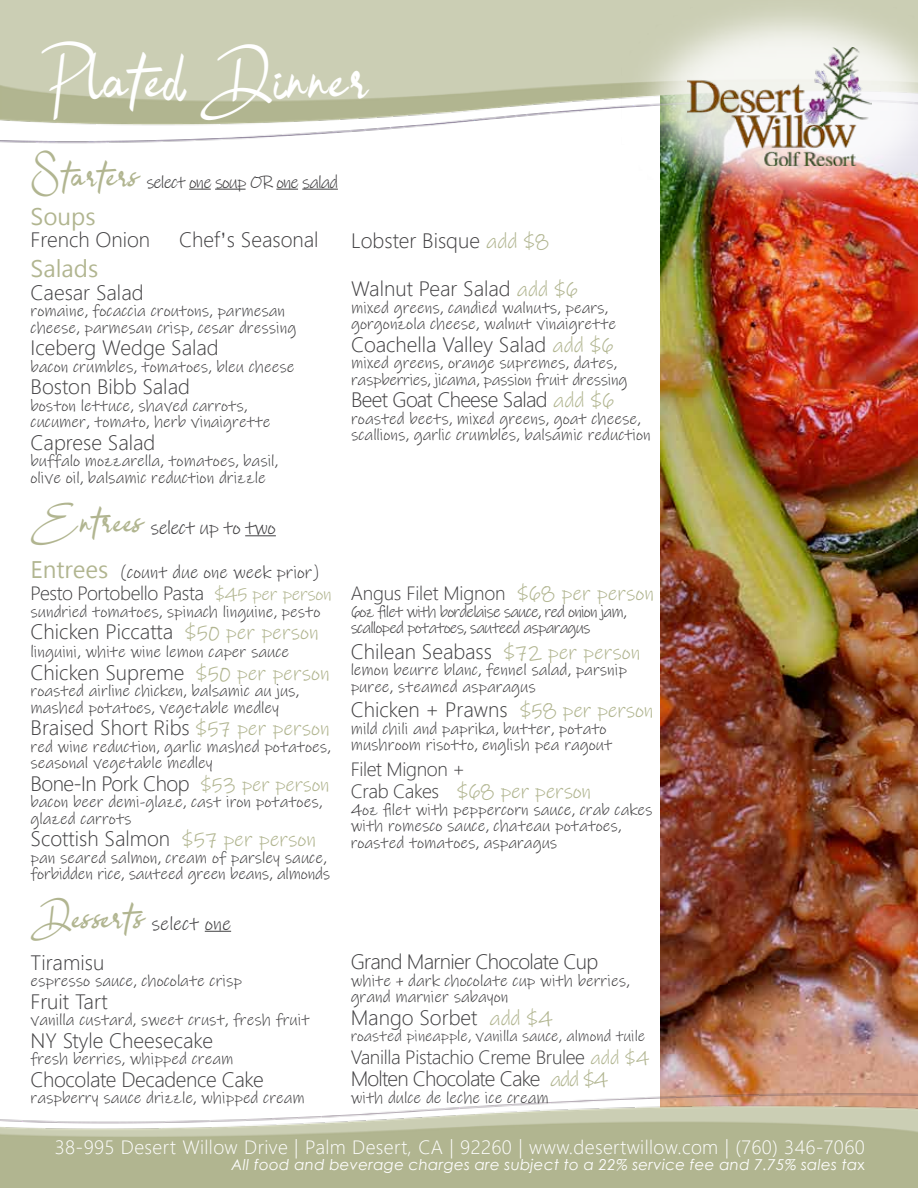
<style>
.page{position:relative;width:918px;height:1188px;background:#fff}
.page>*{position:absolute;margin:0;border:0;box-sizing:border-box;transform-origin:0 0}
.t1{font:45px "Bulgatti";letter-spacing:.05em;color:#fff}
.t2{font:22.5px "Microsoft Jheng Hei";color:#b1b590}
.t3{font:21px "Ink Free";letter-spacing:-.01em;color:#b1b590}
.t4{font:19.5px "Microsoft Jheng Hei UI Light";color:#414042}
.t5{font:300 19.5px "Microsoft Jheng Hei";color:#414042}
.t6{font:19.5px "Microsoft Jheng Hei UI Light";letter-spacing:-.035em;color:#414042}
.t7{font:300 19.5px "Microsoft Jheng Hei";letter-spacing:-.03em;color:#414042}
.t8{font:19.5px "Microsoft Jheng Hei UI Light";letter-spacing:-.04em;color:#414042}
.t9{font:19.5px "Microsoft Jheng Hei UI Light";letter-spacing:-.02em;color:#414042}
.t10{font:19.5px "Ink Free";letter-spacing:-.03em;color:#414042}
.t11{font:19.5px "Ink Free";color:#414042}
.t12{font:300 18px "Microsoft Jheng Hei";letter-spacing:.02em;color:#fff}
.t13{font:300 18px "Microsoft Jheng Hei";letter-spacing:-.02em;color:#414042}
.t14{font:18px "Microsoft Jheng Hei UI Light";letter-spacing:-.02em;color:#414042}
.t15{font:18px "Ink Free";letter-spacing:-.05em;color:#414042}
.t16{font:18px "Ink Free";color:#414042}
.t17{font:16.5px/16.5px "Ink Free";color:#414042}
.t18{font:16.5px/16.5px "Ink Free";letter-spacing:-.05em;color:#414042}
.t19{font:16.5px/16.5px "Ink Free";letter-spacing:-.02em;color:#414042}
.t20{font:15.75px "Ink Free";color:#414042}
.t21{font:italic 15px "Century Gothic";letter-spacing:.02em;color:#fff}
.s1{font-family:"Bulgatti";font-size:25.5px;color:#b1b590}
.s2{font-family:"Century Gothic";font-weight:400}
.s3{font-family:"Microsoft Jheng Hei";font-size:22.5px;color:#b1b590}
.s4{font-family:"Ink Free";font-weight:400;font-size:18.75px;color:#b1b590}
.s5{font-family:"Ink Free";font-weight:400;font-size:21px;color:#b1b590}
.s6{font-size:17.25px}
.s7{font-family:"Ink Free";font-weight:400;font-size:20.25px;color:#b1b590}
.s8{font-family:"Ink Free";font-size:21px;color:#b1b590}
.s9{font-family:"Microsoft Jheng Hei UI Light";font-size:18px;color:#414042}
.s10{font-family:"Ink Free";font-size:19.5px;color:#b1b590}
.s11{font-style:normal}
</style>
<div class="page">
<img style="left:661px;top:269px;width:257px;height:820px">
<img style="left:1px;top:1089px;width:917px;height:99px">
<img style="left:569px;top:0;width:349px;height:269px">
<img style="left:688px;top:48px;width:183px;height:118px">
<svg style="left:189px;top:189px;width:22px;height:1px"></svg>
<hr style="left:215px;top:189px;width:31px;height:1px;background:#414042">
<svg style="left:276px;top:189px;width:22px;height:1px"></svg>
<hr style="left:302px;top:189px;width:36px;height:1px;background:#414042">
<hr style="left:245px;top:535px;width:31px;height:1px;background:#414042">
<svg style="left:205px;top:931px;width:26px;height:1px"></svg>
<hr style="left:584px;top:196px;width:45px;height:1px;background:#fff">
<h1 class="t1" style="left:40px;top:59px;width:330px">P lated Dinner</h1>
<p class="t15" style="left:31px;top:169px;width:309px"><span class="s1">Starters</span> select one soup OR one salad</p>
<h2 class="t2" style="left:31px;top:202px;width:67px">Soups</h2>
<p class="t5" style="left:31px;top:228px;width:121px">French Onion</p>
<p class="t5" style="left:179px;top:228px;width:141px">Chef<span class="s2">’</span>s Seasonal</p>
<h2 class="t2" style="left:31px;top:255px;width:69px">Salads</h2>
<p class="t4" style="left:31px;top:280px;width:115px">Caesar Salad</p>
<p class="t17" style="left:31px;top:303px;width:267px">romaine, focaccia croutons, parmesan cheese, parmesan crisp, cesar dressing</p>
<p class="t4" style="left:31px;top:336px;width:190px">Iceberg Wedge Salad</p>
<p class="t17" style="left:31px;top:358px;width:265px">bacon crumbles, tomatoes, bleu cheese</p>
<p class="t4" style="left:31px;top:375px;width:161px">Boston Bibb Salad</p>
<p class="t17" style="left:31px;top:397px;width:242px">boston lettuce, shaved carrots, cucumer, tomato, herb vinaigrette</p>
<p class="t4" style="left:31px;top:430px;width:126px">Caprese Salad</p>
<p class="t17" style="left:31px;top:453px;width:249px">buffalo mozzarella, tomatoes, basil, olive oil, balsamic reduction drizzle</p>
<p class="t10" style="left:31px;top:514px;width:247px"><span class="s1">Entrees</span> select up to two</p>
<p class="t16" style="left:31px;top:559px;width:291px"><span class="s3">Entrees</span> (count due one week prior)</p>
<p class="t13" style="left:31px;top:582px;width:303px">Pesto Portobello Pasta <span class="s4">$45 per person</span></p>
<p class="t17" style="left:31px;top:603px;width:291px">sundried tomatoes, spinach linguine, pesto</p>
<p class="t5" style="left:31px;top:620px;width:290px">Chicken Piccatta <span class="s5">$50 per person</span></p>
<p class="t17" style="left:31px;top:644px;width:260px"><span class="s6">l</span>inguini, white wine lemon caper sauce</p>
<p class="t5" style="left:31px;top:660px;width:301px">Chicken Supreme <span class="s5">$50 per person</span></p>
<p class="t17" style="left:31px;top:683px;width:270px">roasted airline chicken, balsamic au jus, mashed potatoes, vegetable medley</p>
<p class="t5" style="left:31px;top:716px;width:301px">Braised Short Ribs <span class="s5">$57 per person</span></p>
<p class="t17" style="left:31px;top:738px;width:302px">red wine reduction, garlic mashed potatoes, seasonal vegetable medley</p>
<p class="t7" style="left:31px;top:771px;width:301px">Bone-In Pork Chop <span class="s7">$53 per person</span></p>
<p class="t17" style="left:31px;top:794px;width:293px">bacon beer demi-glaze, cast iron potatoes, glazed carrots</p>
<p class="t5" style="left:31px;top:827px;width:287px">Scottish Salmon <span class="s5">$57 per person</span></p>
<p class="t17" style="left:31px;top:849px;width:301px">pan seared salmon, cream of parsley sauce, forbidden rice, sauteed green beans, almonds</p>
<p class="t11" style="left:31px;top:910px;width:202px"><span class="s1">Desserts</span> select one</p>
<p class="t4" style="left:31px;top:950px;width:75px">Tiramisu</p>
<p class="t17" style="left:31px;top:973px;width:213px">espresso sauce, chocolate crisp</p>
<p class="t4" style="left:31px;top:989px;width:79px">Fruit Tart</p>
<p class="t17" style="left:31px;top:1012px;width:280px">vanilla custard, sweet crust, fresh fruit</p>
<p class="t4" style="left:31px;top:1028px;width:184px">NY Style Cheesecake</p>
<p class="t17" style="left:31px;top:1051px;width:204px">fresh berries, whipped cream</p>
<p class="t9" style="left:31px;top:1067px;width:235px">Chocolate Decadence Cake</p>
<p class="t17" style="left:31px;top:1090px;width:276px">raspberry sauce drizzle, whipped cream</p>
<p class="t5" style="left:351px;top:228px;width:200px">Lobster Bisque <span class="s5">add $8</span></p>
<p class="t4" style="left:351px;top:277px;width:228px">Walnut Pear Salad <span class="s8">add $6</span></p>
<p class="t17" style="left:351px;top:299px;width:267px">mixed greens, candied walnuts, pears, gorgonzola cheese, walnut vinaigrette</p>
<p class="t4" style="left:351px;top:332px;width:264px">Coachella Valley Salad <span class="s8">add $6</span></p>
<p class="t19" style="left:351px;top:355px;width:278px">mixed greens, orange supremes, dates, raspberries, jicama, passion fruit dressing</p>
<p class="t6" style="left:351px;top:388px;width:264px">Beet Goat Cheese Salad <span class="s8">add $6</span></p>
<p class="t17" style="left:351px;top:410px;width:301px">roasted beets, mixed greens, goat cheese, scallions, garlic crumbles, balsamic reduction</p>
<p class="t13" style="left:351px;top:582px;width:305px">Angus Filet Mignon <span class="s5">$68 per person</span></p>
<p class="t18" style="left:351px;top:603px;width:277px">6oz filet with bordelaise sauce, red onion jam, scalloped potatoes, sauteed asparagus</p>
<p class="t5" style="left:351px;top:639px;width:291px">Chilean Seabass <span class="s5">$72 per person</span></p>
<p class="t17" style="left:351px;top:662px;width:278px">lemon beurre blanc, fennel salad, parsnip puree, steamed asparagus</p>
<p class="t4" style="left:351px;top:698px;width:304px">Chicken + Prawns <span class="s8">$58 per person</span></p>
<p class="t17" style="left:351px;top:720px;width:263px">mild chili and paprika, butter, potato mushroom risotto, english pea ragout</p>
<p class="t14" style="left:351px;top:758px;width:116px">Filet Mignon +</p>
<p class="t3" style="left:351px;top:776px;width:242px"><span class="s9">Crab Cakes</span> $68 per person</p>
<p class="t17" style="left:351px;top:801px;width:303px">4oz filet with peppercorn sauce, crab cakes with romesco sauce, chateau potatoes, roasted tomatoes, asparagus</p>
<p class="t6" style="left:351px;top:950px;width:249px">Grand Marnier Chocolate Cup</p>
<p class="t17" style="left:351px;top:972px;width:280px">white + dark chocolate cup with berries, grand marnier sabayon</p>
<p class="t4" style="left:351px;top:1005px;width:204px">Mango Sorbet <span class="s8">add $4</span></p>
<p class="t20" style="left:351px;top:1025px;width:296px">roasted pineapple, vanilla sauce, almond tuile</p>
<p class="t14" style="left:351px;top:1046px;width:300px">Vanilla Pistachio Creme Brulee <span class="s10">add $4</span></p>
<p class="t8" style="left:351px;top:1067px;width:259px">Molten Chocolate Cake <span class="s8">add $4</span></p>
<p class="t17" style="left:351px;top:1089px;width:200px">with dulce de leche ice cream</p>
<p class="t12" style="left:55px;top:1136px;width:812px">38-995 Desert Willow Drive | Palm Desert, CA | 92260 | www.desertwillow.com | (760) 346-7060</p>
<p class="t21" style="left:232px;top:1154px;width:635px">All food and beverage charges are subject to a 22% service fee and 7.75% sales ta<span class="s11">x</span></p>
</div>
